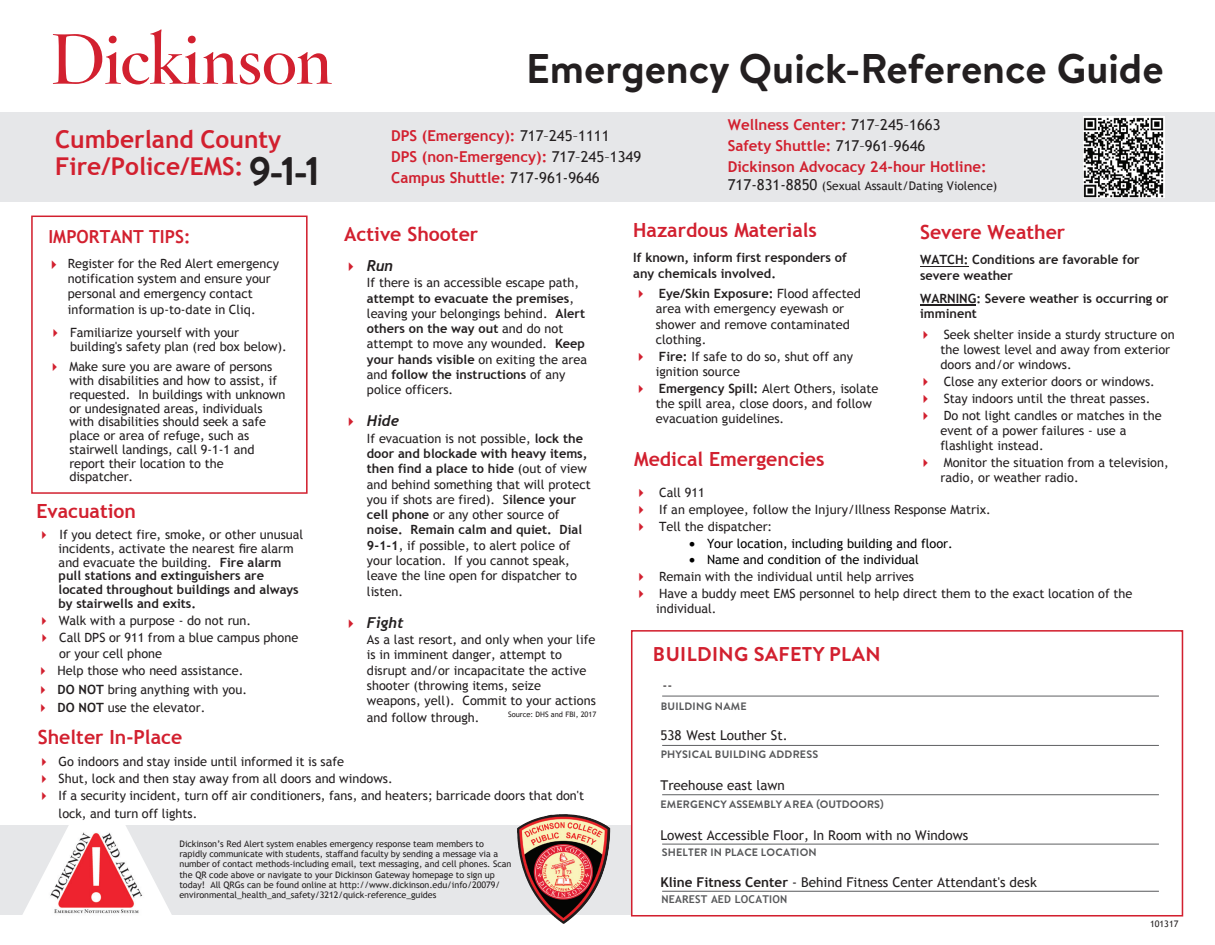
<style>
.page{position:relative;width:1215px;height:945px;background:#fff}
.page>*{position:absolute;margin:0;border:0;box-sizing:border-box;transform-origin:0 0}
.t1{font:700 41.4px "Brandon Text";color:#231f20}
.t2{font:700 39.9px "Brandon Text";color:#231f20}
.t3{font:700 24.6px/27.6px "Trebuchet MS";color:#d2202f}
.t4{font:700 19.95px "Brandon Text";letter-spacing:.02em;color:#d2202f}
.t5{font:700 19.5px "Trebuchet MS";color:#d2202f}
.t6{font:700 19.5px "Trebuchet MS";color:#d2202f}
.t7{font:700 18px "Trebuchet MS";letter-spacing:.005em;color:#d2202f}
.t8{font:700 15px/21.5px "Trebuchet MS";color:#d01f2e}
.t9{font:15px/21px "Trebuchet MS";color:#231f20}
.t10{font:italic 700 15px "Trebuchet MS";color:#231f20}
.t11{font:13.5px "Trebuchet MS";color:#231f20}
.t12{font:12.75px/15.3px "Trebuchet MS";color:#231f20}
.t13{font:700 12.75px/15.3px "Trebuchet MS";color:#231f20}
.t14{font:12.75px "Trebuchet MS";color:#000}
.t15{font:12px "Trebuchet MS";color:#231f20}
.t16{font:700 10.8px "Brandon Text";letter-spacing:.02em;color:#57585a}
.t17{font:700 10.8px "Brandon Text";color:#57585a}
.t18{font:700 10.8px "Trebuchet MS";letter-spacing:.02em;color:#57585a}
.t19{font:9px/10.4px "Trebuchet MS";letter-spacing:-.005em;color:#231f20}
.t20{font:7.5px "Trebuchet MS";color:#231f20}
.s1{font-weight:700;color:#d2202f}
.s2{font-weight:700;color:#d01f2e}
.s3{color:#d2202f}
.s4{font-weight:400;color:#231f20}
.s5{font-size:15px}
.s6{font-weight:700}
.s7{color:#000}
</style>
<div class="page">
<div style="left:0;top:112px;width:1215px;height:90px;background:#e6e7e9"></div>
<svg style="left:53px;top:29px;width:279px;height:55px"></svg>
<div style="left:0;top:826px;width:946px;height:89px;background:#e6e7e9"></div>
<img style="left:517px;top:814px;width:45px;height:83px">
<img style="left:1083px;top:117px;width:81px;height:81px">
<div style="left:631px;top:630px;width:552px;height:287px;background:#fff;border:2px solid #d2202f"></div>
<hr style="left:662px;top:696px;width:497px;height:1px;background:#57585a">
<hr style="left:662px;top:745px;width:497px;height:1px;background:#57585a">
<hr style="left:662px;top:794px;width:497px;height:1px;background:#57585a">
<hr style="left:662px;top:844px;width:497px;height:1px;background:#57585a">
<div style="left:31px;top:216px;width:277px;height:278px;background:#fff;border:2px solid #d2202f"></div>
<hr style="left:662px;top:891px;width:497px;height:1px;background:#57585a">
<hr style="left:662px;top:944px;width:497px;height:1px;background:#57585a">
<hr style="left:920px;top:266px;width:48px;height:1px;background:#231f20">
<hr style="left:920px;top:304px;width:56px;height:1px;background:#231f20">
<svg style="left:15px;top:825px;width:164px;height:90px"></svg>
<h1 class="t1" style="left:526px;top:40px;width:639px">Emergency Quick-Reference Guide</h1>
<h3 class="t3" style="left:55px;top:125px;width:228px">Cumberland County<br>Fire/Police/EMS:</h3>
<p class="t9" style="left:391px;top:125px;width:252px"><span class="s1">DPS (Emergency):</span> 717–245–1111<br><span class="s1">DPS (non-Emergency):</span> 717–245–1349<br><span class="s2">Campus Shuttle:</span> 717-961-9646</p>
<p class="t8" style="left:728px;top:114px;width:260px"><span class="s3">Wellness Center:</span> <span class="s4">717–245–1663<br></span><span class="s3">Safety Shuttle:</span> <span class="s4">717–961–9646<br></span>Dickinson Advocacy 24-hour Hotline:</p>
<h2 class="t2" style="left:249px;top:144px;width:73px">9-1-1</h2>
<p class="t15" style="left:728px;top:179px;width:271px"><span class="s5">717-831-8850</span> (Sexual Assault/Dating Violence)</p>
<h3 class="t7" style="left:48px;top:226px;width:144px">IMPORTANT TIPS:</h3>
<p class="t12" style="left:68px;top:256px;width:213px">Register for the Red Alert emergency notification system and ensure your personal and emergency contact information is up-to-date in Cliq.</p>
<p class="t12" style="left:70px;top:326px;width:218px;line-height:13.8px">Familiarize yourself with your building's safety plan (red box below).</p>
<p class="t12" style="left:69px;top:360px;width:218px;line-height:13.8px">Make sure you are aware of persons with disabilities and how to assist, if requested. In buildings with unknown or undesignated areas, individuals with disabilities should seek a safe place or area of refuge, such as stairwell landings, call 9-1-1 and report their location to the dispatcher.</p>
<h3 class="t5" style="left:36px;top:499px;width:101px">Evacuation</h3>
<p class="t12" style="left:59px;top:528px;width:246px;line-height:13.8px">If you detect fire, smoke, or other unusual incidents, activate the nearest fire alarm and evacuate the building. <span class="s6">Fire alarm pull stations and extinguishers are located throughout buildings and always by stairwells and exits.</span></p>
<p class="t12" style="left:59px;top:611px;width:241px;line-height:17.9px">Walk with a purpose - do not run.<br>Call DPS or 911 from a blue campus phone</p>
<p class="t12" style="left:58px;top:644px;width:191px;line-height:18.1px">or your cell phone<br>Help those who need assistance.<br><span class="s6">DO NOT</span> bring anything with you.<br><span class="s6">DO NOT</span> use the elevator.</p>
<h3 class="t5" style="left:344px;top:222px;width:136px">Active Shooter</h3>
<p class="t10" style="left:367px;top:256px;width:28px">Run</p>
<p class="t12" style="left:367px;top:275px;width:222px">If there is an accessible escape path, <span class="s6">attempt to evacuate the premises</span>, leaving your belongings behind. <span class="s6">Alert others on the way out</span> and do not attempt to move any wounded. <span class="s6">Keep your hands visible</span> on exiting the area and <span class="s6">follow the instructions</span> of any police officers.</p>
<p class="t10" style="left:367px;top:412px;width:34px">Hide</p>
<p class="t12" style="left:367px;top:430px;width:225px">If evacuation is not possible, <span class="s6">lock the door and blockade with heavy items, then find a place to hide</span> (out of view and behind something that will protect you if shots are fired). S<span class="s6">ilence your cell phone</span> or any other source of <span class="s6">noise. Remain calm and quiet. Dial 9-1-1</span>, if possible, to alert police of your location. If you cannot speak, leave the line open for dispatcher to listen.</p>
<p class="t10" style="left:367px;top:613px;width:38px">Fight</p>
<p class="t12" style="left:367px;top:632px;width:230px">As a last resort, and only when your life is in imminent danger, attempt to disrupt and/or incapacitate the active shooter (throwing items, seize weapons, yell). Commit to your actions</p>
<p class="t12" style="left:367px;top:710px;width:114px">and follow through.</p>
<p class="t20" style="left:508px;top:710px;width:90px">Source: DHS and FBI, 2017</p>
<h3 class="t5" style="left:38px;top:725px;width:146px">Shelter In-Place</h3>
<p class="t12" style="left:59px;top:753px;width:527px;line-height:16.8px">Go indoors and stay inside until informed it is safe<br>Shut, lock and then stay away from all doors and windows.<br>If a security incident, turn off air conditioners, fans, and heaters; barricade doors that don't</p>
<p class="t12" style="left:59px;top:806px;width:140px">lock, and turn off lights.</p>
<p class="t19" style="left:179px;top:838px;width:334px">Dickinson’s Red Alert system enables emergency response team members to rapidly communicate with students, staffand faculty by sending a message via a number of contact methods-including email, text messaging, and cell phones. Scan the QR code above or navigate to your Dickinson Gateway homepage to sign up today! All QRGs can be found online at http://www.dickinson.edu/info/20079/ environmental_health_and_safety/3212/quick-reference_guides</p>
<h3 class="t5" style="left:633px;top:218px;width:185px">Hazardous Materials</h3>
<p class="t13" style="left:633px;top:250px;width:215px">If known, inform first responders of any chemicals involved.</p>
<p class="t12" style="left:656px;top:286px;width:206px"><span class="s6">Eye/Skin Exposure:</span> Flood affected area with emergency eyewash or shower and remove contaminated clothing.</p>
<p class="t12" style="left:656px;top:348px;width:199px"><span class="s6">Fire:</span> If safe to do so, shut off any ignition source</p>
<p class="t12" style="left:656px;top:380px;width:224px"><span class="s6">Emergency Spill:</span> Alert Others, isolate the spill area, close doors, and follow evacuation guidelines.</p>
<h3 class="t5" style="left:634px;top:447px;width:192px">Medical Emergencies</h3>
<p class="t12" style="left:659px;top:484px;width:333px;line-height:16.8px">Call 911<br>If an employee, follow the Injury/Illness Response Matrix.<br>Tell the dispatcher:</p>
<p class="t14" style="left:689px;top:535px;width:265px">• Your location, including building and floor.</p>
<p class="t12" style="left:659px;top:551px;width:475px;line-height:16.8px;text-indent:30px"><span class="s7">• Name and condition of the individual<br></span>Remain with the individual until help arrives<br>Have a buddy meet EMS personnel to help direct them to the exact location of the</p>
<p class="t12" style="left:656px;top:601px;width:62px">individual.</p>
<h3 class="t6" style="left:920px;top:220px;width:147px">Severe Weather</h3>
<p class="t13" style="left:920px;top:252px;width:221px">WATCH: Conditions are favorable for severe weather</p>
<p class="t13" style="left:920px;top:290px;width:250px">WARNING: Severe weather is occurring or imminent</p>
<p class="t12" style="left:941px;top:326px;width:236px">Seek shelter inside a sturdy structure on the lowest level and away from exterior doors and/or windows.</p>
<p class="t12" style="left:944px;top:373px;width:220px;line-height:16.8px">Close any exterior doors or windows.<br>Stay indoors until the threat passes.<br>Do not light candles or matches in the</p>
<p class="t12" style="left:941px;top:423px;width:187px">event of a power failures - use a flashlight instead.</p>
<p class="t12" style="left:941px;top:455px;width:230px">Monitor the situation from a television, radio, or weather radio.</p>
<h3 class="t4" style="left:653px;top:641px;width:229px">BUILDING SAFETY PLAN</h3>
<p class="t11" style="left:662px;top:677px;width:11px">--</p>
<p class="t16" style="left:661px;top:699px;width:87px">BUILDING NAME</p>
<p class="t11" style="left:660px;top:727px;width:129px">538 West Louther St.</p>
<p class="t16" style="left:661px;top:747px;width:159px">PHYSICAL BUILDING ADDRESS</p>
<p class="t11" style="left:660px;top:777px;width:126px">Treehouse east lawn</p>
<p class="t17" style="left:660px;top:797px;width:225px">EMERGENCY ASSEMBLY AREA (OUTDOORS)</p>
<p class="t11" style="left:660px;top:826px;width:309px">Lowest Accessible Floor, In Room with no Windows</p>
<p class="t16" style="left:662px;top:845px;width:157px">SHELTER IN PLACE LOCATION</p>
<p class="t11" style="left:660px;top:873px;width:378px"><span class="s6">Kline Fitness Center</span> - Behind Fitness Center Attendant's desk</p>
<p class="t18" style="left:661px;top:893px;width:127px">NEAREST AED LOCATION</p>
<p class="t19" style="left:1150px;top:919px;width:30px">101317</p>
</div>
